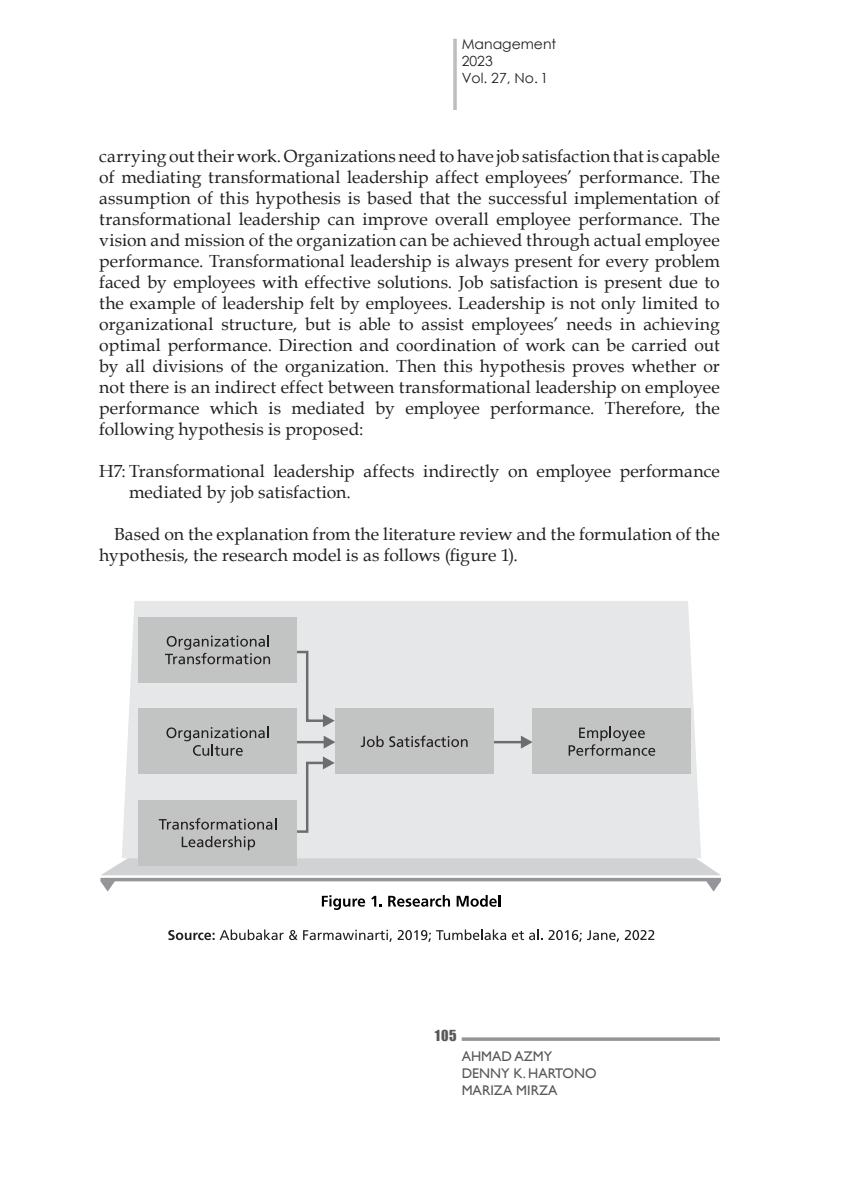
<style>
.page{position:relative;width:844px;height:1191px;background:#fff}
.page>*{position:absolute;margin:0;border:0;box-sizing:border-box;transform-origin:0 0}
.t1{font:17.5px/21px "Book Antiqua";letter-spacing:.005em;color:#231f20}
.t2{font:14px/16.8px "Gill Sans";color:#57585a}
.t3{font:14px/16.8px "Century Gothic";color:#231f20}
.t4{font:14px "Impact";color:#57585a}
</style>
<div class="page">
<hr style="left:461px;top:1037px;width:258px;height:3px;background:#939598">
<hr style="left:453px;top:39px;width:3px;height:71px;background:#bcbdc0">
<div style="left:133px;top:601px;width:557px;height:34px;background:#e6e7e9"></div>
<svg style="left:322px;top:895px;width:43px;height:15px"></svg>
<svg style="left:371px;top:895px;width:10px;height:11px"></svg>
<svg style="left:388px;top:895px;width:62px;height:11px"></svg>
<svg style="left:456px;top:895px;width:44px;height:11px"></svg>
<hr style="left:100px;top:878px;width:620px;height:3px;background:#939598">
<svg style="left:100px;top:881px;width:15px;height:10px"></svg>
<svg style="left:706px;top:881px;width:14px;height:10px"></svg>
<svg style="left:168px;top:929px;width:115px;height:11px"></svg>
<svg style="left:289px;top:930px;width:8px;height:10px"></svg>
<svg style="left:303px;top:929px;width:127px;height:12px"></svg>
<svg style="left:436px;top:929px;width:106px;height:11px"></svg>
<svg style="left:548px;top:930px;width:33px;height:11px"></svg>
<svg style="left:587px;top:930px;width:67px;height:11px"></svg>
<div style="left:138px;top:617px;width:159px;height:65px;background:#c2c3c3"></div>
<svg style="left:101px;top:635px;width:619px;height:240px;background:#d6d7d8"></svg>
<p class="t3" style="left:461px;top:36px;width:96px">Management<br>2023<br>Vol. 27, No. 1</p>
<p class="t1" style="left:99px;top:145px;width:622px;text-align:justify">carrying out their work. Organizations need to have job satisfaction that is capable of mediating transformational leadership affect employees’ performance. The assumption of this hypothesis is based that the successful implementation of transformational leadership can improve overall employee performance. The vision and mission of the organization can be achieved through actual employee performance. Transformational leadership is always present for every problem faced by employees with effective solutions. Job satisfaction is present due to the example of leadership felt by employees. Leadership is not only limited to organizational structure, but is able to assist employees’ needs in achieving optimal performance. Direction and coordination of work can be carried out by all divisions of the organization. Then this hypothesis proves whether or not there is an indirect effect between transformational leadership on employee performance which is mediated by employee performance. Therefore, the following hypothesis is proposed:</p>
<p class="t1" style="left:129px;top:460px;width:592px;text-indent:-30px">H7: Transformational leadership affects indirectly on employee performance mediated by job satisfaction.</p>
<p class="t1" style="left:99px;top:523px;width:622px;text-indent:15px">Based on the explanation from the literature review and the formulation of the hypothesis, the research model is as follows (figure 1).</p>
<p class="t4" style="left:435px;top:1024px;width:23px">105</p>
<p class="t2" style="left:461px;top:1048px;width:136px">AHMAD AZMY<br>DENNY K. HARTONO<br>MARIZA MIRZA</p>
</div>
